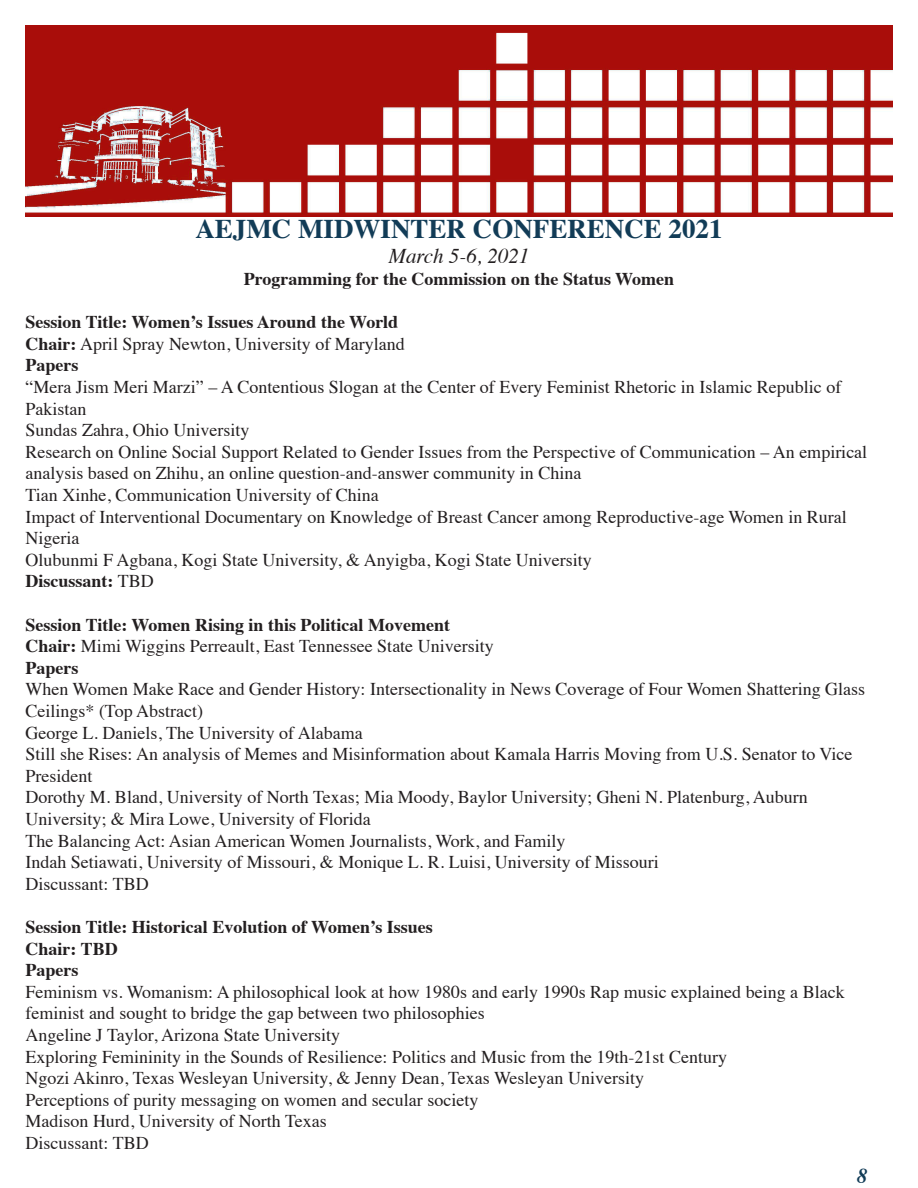
<style>
.page{position:relative;width:918px;height:1188px;background:#fff}
.page>*{position:absolute;margin:0;border:0;box-sizing:border-box;transform-origin:0 0}
.t1{font:700 27px "Times";color:#123c57}
.t2{font:italic 21px "Times";color:#231f20}
.t3{font:italic 700 21px "Times";color:#123c57}
.t4{font:18px/21.6px "Times";color:#231f20}
.t5{font:700 18px "Times";color:#231f20}
.s1{font-weight:700}
.s2{font-weight:400}
</style>
<div class="page">
<img style="left:26px;top:26px;width:866px;height:190px">
<p class="t1" style="left:195px;top:203px;width:529px">AEJMC MIDWINTER CONFERENCE 2021</p>
<p class="t2" style="left:389px;top:238px;width:142px">March 5-6, 2021</p>
<p class="t5" style="left:244px;top:262px;width:432px">Programming for the Commission on the Status Women</p>
<p class="t5" style="left:26px;top:305px;width:374px">Session Title: Women’s Issues Around the World</p>
<p class="t4" style="left:26px;top:331px;width:381px"><span class="s1">Chair:</span> April Spray Newton, University of Maryland</p>
<p class="t5" style="left:26px;top:348px;width:54px">Papers</p>
<p class="t4" style="left:26px;top:375px;width:817px">“Mera Jism Meri Marzi” – A Contentious Slogan at the Center of Every Feminist Rhetoric in Islamic Republic of<br>Pakistan</p>
<p class="t4" style="left:26px;top:418px;width:225px">Sundas Zahra, Ohio University</p>
<p class="t4" style="left:26px;top:439px;width:843px">Research on Online Social Support Related to Gender Issues from the Perspective of Communication – An empirical analysis based on Zhihu, an online question-and-answer community in China</p>
<p class="t4" style="left:26px;top:483px;width:355px">Tian Xinhe, Communication University of China</p>
<p class="t4" style="left:26px;top:504px;width:823px">Impact of Interventional Documentary on Knowledge of Breast Cancer among Reproductive-age Women in Rural<br>Nigeria</p>
<p class="t4" style="left:26px;top:547px;width:568px">Olubunmi F Agbana, Kogi State University, &amp; Anyigba, Kogi State University</p>
<p class="t5" style="left:26px;top:564px;width:130px">Discussant: <span class="s2">TBD</span></p>
<p class="t5" style="left:26px;top:607px;width:426px">Session Title: Women Rising in this Political Movement</p>
<p class="t4" style="left:26px;top:634px;width:470px"><span class="s1">Chair:</span> Mimi Wiggins Perreault, East Tennessee State University</p>
<p class="t5" style="left:26px;top:651px;width:54px">Papers</p>
<p class="t4" style="left:26px;top:677px;width:841px">When Women Make Race and Gender History: Intersectionality in News Coverage of Four Women Shattering Glass<br>Ceilings* (Top Abstract)</p>
<p class="t4" style="left:26px;top:720px;width:339px">George L. Daniels, The University of Alabama</p>
<p class="t4" style="left:26px;top:742px;width:829px">Still she Rises: An analysis of Memes and Misinformation about Kamala Harris Moving from U.S. Senator to Vice<br>President</p>
<p class="t4" style="left:26px;top:785px;width:784px">Dorothy M. Bland, University of North Texas; Mia Moody, Baylor University; Gheni N. Platenburg, Auburn<br>University; &amp; Mira Lowe, University of Florida</p>
<p class="t4" style="left:26px;top:828px;width:541px">The Balancing Act: Asian American Women Journalists, Work, and Family</p>
<p class="t4" style="left:26px;top:850px;width:635px">Indah Setiawati, University of Missouri, &amp; Monique L. R. Luisi, University of Missouri</p>
<p class="t4" style="left:26px;top:871px;width:125px">Discussant: TBD</p>
<p class="t5" style="left:26px;top:910px;width:409px">Session Title: Historical Evolution of Women’s Issues</p>
<p class="t5" style="left:26px;top:931px;width:94px">Chair: TBD</p>
<p class="t5" style="left:26px;top:953px;width:54px">Papers</p>
<p class="t4" style="left:26px;top:979px;width:821px">Feminism vs. Womanism: A philosophical look at how 1980s and early 1990s Rap music explained being a Black feminist and sought to bridge the gap between two philosophies</p>
<p class="t4" style="left:26px;top:1023px;width:316px">Angeline J Taylor, Arizona State University</p>
<p class="t4" style="left:26px;top:1044px;width:703px">Exploring Femininity in the Sounds of Resilience: Politics and Music from the 19th-21st Century</p>
<p class="t4" style="left:26px;top:1066px;width:620px">Ngozi Akinro, Texas Wesleyan University, &amp; Jenny Dean, Texas Wesleyan University</p>
<p class="t4" style="left:26px;top:1087px;width:454px">Perceptions of purity messaging on women and secular society</p>
<p class="t4" style="left:26px;top:1109px;width:303px">Madison Hurd, University of North Texas</p>
<p class="t4" style="left:26px;top:1131px;width:125px">Discussant: TBD</p>
<p class="t3" style="left:857px;top:1156px;width:12px">8</p>
</div>
